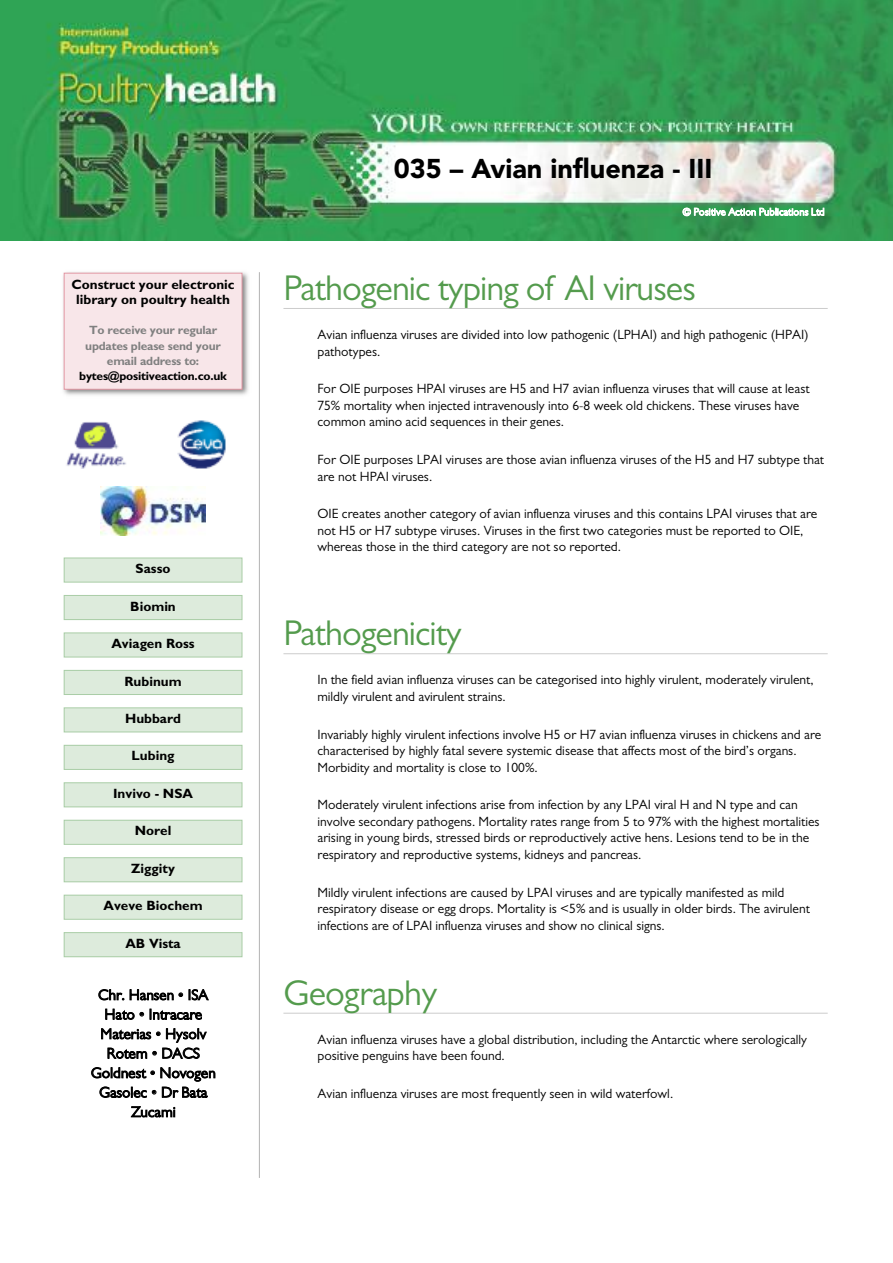
<style>
.page{position:relative;width:893px;height:1263px;background:#fff}
.page>*{position:absolute;margin:0;border:0;box-sizing:border-box;transform-origin:0 0}
.t1{font:36px "Gill Sans";letter-spacing:-.025em;color:#549b4d}
.t2{font:900 27px "Avenir";color:#000}
.t3{font:15px/19.5px "Gill Sans";color:#000;text-align:center}
.t4{font:13.5px/16.5px "Gill Sans";color:#000}
.t5{font:700 13.5px/15.3px "Gill Sans";color:#000;text-align:center}
.t6{font:700 12px/15.3px "Gill Sans";letter-spacing:-.015em;color:#808080;text-align:center}
.t7{font:700 12px "Gill Sans";letter-spacing:-.015em;color:#000}
.t8{font:10.5px "Gill Sans";color:#fff}
</style>
<div class="page">
<img style="left:0;top:0;width:893px;height:240px">
<hr style="left:259px;top:272px;width:1px;height:906px;background:#b3b3b3">
<hr style="left:283px;top:308px;width:545px;height:1px;background:#ccc">
<hr style="left:283px;top:653px;width:545px;height:1px;background:#ccc">
<hr style="left:283px;top:1013px;width:545px;height:1px;background:#ccc">
<img style="left:63px;top:272px;width:186px;height:123px">
<div style="left:65px;top:274px;width:177px;height:115px;background:#f8e6e9"></div>
<div style="left:64px;top:273px;width:178px;height:117px;border:1px solid #e399a5"></div>
<img style="left:66px;top:422px;width:60px;height:47px">
<div style="left:65px;top:633px;width:177px;height:24px;background:#ddebdc"></div>
<div style="left:64px;top:632px;width:178px;height:25px;border:1px solid #a9cda6"></div>
<div style="left:65px;top:671px;width:177px;height:23px;background:#ddebdc"></div>
<div style="left:64px;top:670px;width:178px;height:25px;border:1px solid #a9cda6"></div>
<div style="left:65px;top:708px;width:177px;height:24px;background:#ddebdc"></div>
<div style="left:64px;top:707px;width:178px;height:25px;border:1px solid #a9cda6"></div>
<div style="left:65px;top:746px;width:177px;height:23px;background:#ddebdc"></div>
<div style="left:64px;top:745px;width:178px;height:25px;border:1px solid #a9cda6"></div>
<div style="left:65px;top:783px;width:177px;height:23px;background:#ddebdc"></div>
<div style="left:64px;top:782px;width:178px;height:25px;border:1px solid #a9cda6"></div>
<div style="left:65px;top:821px;width:177px;height:23px;background:#ddebdc"></div>
<div style="left:64px;top:820px;width:178px;height:25px;border:1px solid #a9cda6"></div>
<div style="left:65px;top:858px;width:177px;height:23px;background:#ddebdc"></div>
<div style="left:64px;top:857px;width:178px;height:25px;border:1px solid #a9cda6"></div>
<div style="left:65px;top:895px;width:177px;height:24px;background:#ddebdc"></div>
<div style="left:64px;top:895px;width:178px;height:25px;border:1px solid #a9cda6"></div>
<div style="left:65px;top:933px;width:177px;height:23px;background:#ddebdc"></div>
<div style="left:64px;top:932px;width:178px;height:25px;border:1px solid #a9cda6"></div>
<div style="left:65px;top:558px;width:177px;height:24px;background:#ddebdc"></div>
<div style="left:64px;top:558px;width:178px;height:24px;border:1px solid #a9cda6"></div>
<div style="left:65px;top:596px;width:177px;height:23px;background:#ddebdc"></div>
<div style="left:64px;top:595px;width:178px;height:25px;border:1px solid #a9cda6"></div>
<img style="left:101px;top:486px;width:104px;height:49px">
<img style="left:177px;top:420px;width:49px;height:49px">
<p class="t5" style="left:72px;top:278px;width:165px">Construct your electronic library on poultry health</p>
<p class="t6" style="left:85px;top:324px;width:137px">To receive your regular updates please send your email address to:</p>
<p class="t7" style="left:79px;top:371px;width:149px">bytes@positiveaction.co.uk</p>
<p class="t5" style="left:136px;top:562px;width:36px">Sasso</p>
<p class="t5" style="left:130px;top:600px;width:47px">Biomin</p>
<p class="t5" style="left:111px;top:637px;width:85px">Aviagen Ross</p>
<p class="t5" style="left:124px;top:674px;width:59px">Rubinum</p>
<p class="t5" style="left:125px;top:712px;width:57px">Hubbard</p>
<p class="t5" style="left:132px;top:749px;width:44px">Lubing</p>
<p class="t5" style="left:113px;top:787px;width:81px">Invivo - NSA</p>
<p class="t5" style="left:135px;top:824px;width:38px">Norel</p>
<p class="t5" style="left:131px;top:862px;width:45px">Ziggity</p>
<p class="t5" style="left:104px;top:899px;width:101px">Aveve Biochem</p>
<p class="t5" style="left:125px;top:937px;width:57px">AB Vista</p>
<p class="t3" style="left:91px;top:987px;width:126px">Chr. Hansen • ISA<br>Hato • Intracare<br>Materias • Hysolv<br>Rotem • DACS<br>Goldnest • Novogen<br>Gasolec • Dr Bata<br>Zucami</p>
<h2 class="t2" style="left:394px;top:157px;width:320px">035 – Avian influenza - III</h2>
<p class="t8" style="left:683px;top:208px;width:143px">© Positive Action Publications Ltd</p>
<h1 class="t1" style="left:283px;top:276px;width:414px">Pathogenic typing of AI viruses</h1>
<p class="t4" style="left:317px;top:328px;width:493px">Avian influenza viruses are divided into low pathogenic (LPHAI) and high pathogenic (HPAI) pathotypes.</p>
<p class="t4" style="left:317px;top:382px;width:494px">For OIE purposes HPAI viruses are H5 and H7 avian influenza viruses that will cause at least<br>75% mortality when injected intravenously into 6-8 week old chickens. These viruses have common amino acid sequences in their genes.</p>
<p class="t4" style="left:317px;top:453px;width:508px">For OIE purposes LPAI viruses are those avian influenza viruses of the H5 and H7 subtype that are not HPAI viruses.</p>
<p class="t4" style="left:317px;top:507px;width:501px">OIE creates another category of avian influenza viruses and this contains LPAI viruses that are not H5 or H7 subtype viruses. Viruses in the first two categories must be reported to OIE, whereas those in the third category are not so reported.</p>
<h1 class="t1" style="left:283px;top:621px;width:180px">Pathogenicity</h1>
<p class="t4" style="left:317px;top:673px;width:498px">In the field avian influenza viruses can be categorised into highly virulent, moderately virulent, mildly virulent and avirulent strains.</p>
<p class="t4" style="left:317px;top:727px;width:505px">Invariably highly virulent infections involve H5 or H7 avian influenza viruses in chickens and are characterised by highly fatal severe systemic disease that affects most of the bird’s organs.<br>Morbidity and mortality is close to 100%.</p>
<p class="t4" style="left:317px;top:798px;width:504px">Moderately virulent infections arise from infection by any LPAI viral H and N type and can involve secondary pathogens. Mortality rates range from 5 to 97% with the highest mortalities arising in young birds, stressed birds or reproductively active hens. Lesions tend to be in the respiratory and reproductive systems, kidneys and pancreas.</p>
<p class="t4" style="left:317px;top:885px;width:494px">Mildly virulent infections are caused by LPAI viruses and are typically manifested as mild respiratory disease or egg drops. Mortality is &lt;5% and is usually in older birds. The avirulent infections are of LPAI influenza viruses and show no clinical signs.</p>
<h1 class="t1" style="left:283px;top:980px;width:156px">Geography</h1>
<p class="t4" style="left:317px;top:1032px;width:491px">Avian influenza viruses have a global distribution, including the Antarctic where serologically positive penguins have been found.</p>
<p class="t4" style="left:317px;top:1087px;width:357px">Avian influenza viruses are most frequently seen in wild waterfowl.</p>
</div>
